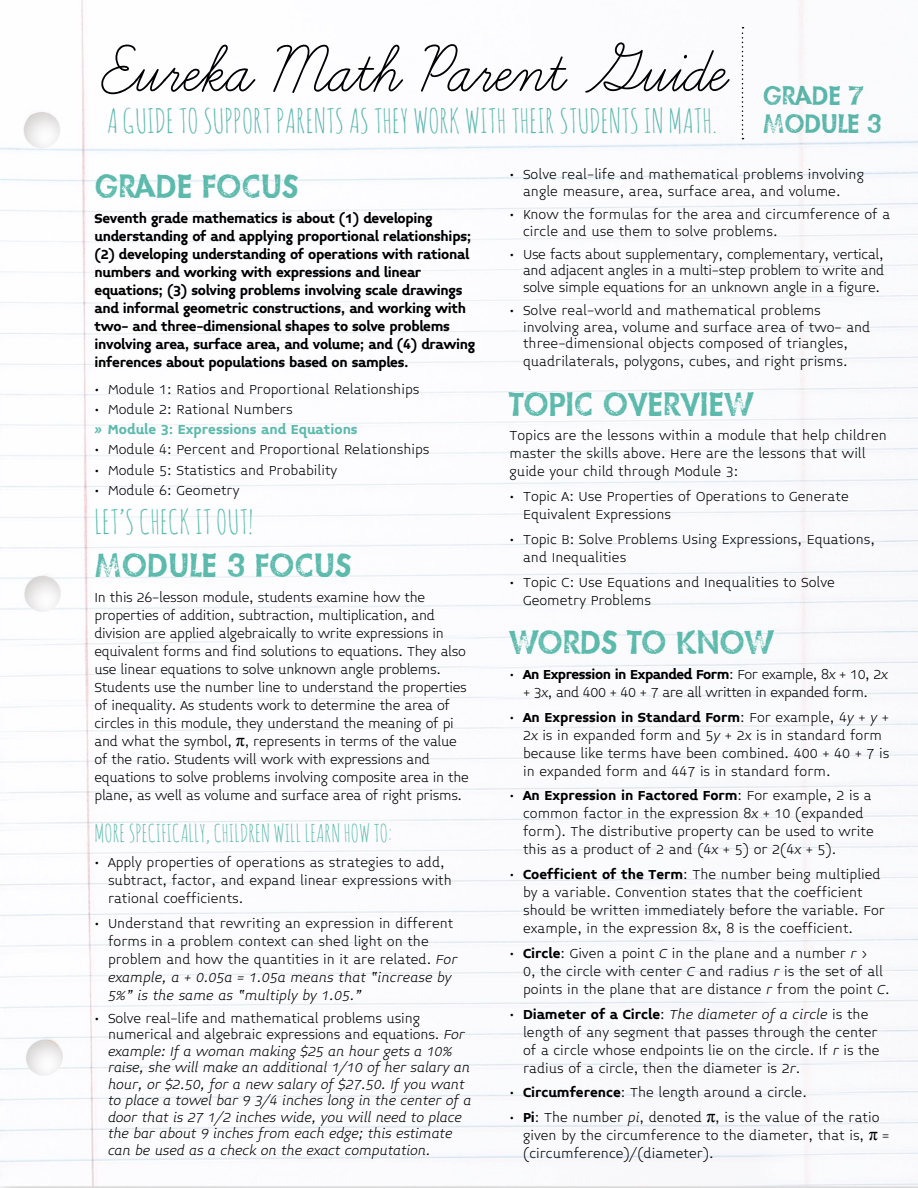
<style>
.page{position:relative;width:918px;height:1188px;background:#fff}
.page>*{position:absolute;margin:0;border:0;box-sizing:border-box;transform-origin:0 0}
.t1{font:81px "Learning Curve Pro";color:#000}
.Body{font:33px "Amatic SC";color:#5bbaac}
.t2{font:30px "Hat Check";color:#5bbaac}
.Body-2{font:24px "Amatic SC";color:#5bbaac}
.t3{font:24px/28.8px "Hat Check";letter-spacing:-.01em;color:#5bbaac}
.Bullet{font:300 15px/18px "Midiet Sans";color:#000}
.Body-3{font:300 15px/18px "Midiet Sans";letter-spacing:-.02em;color:#000}
.Body-4{font:700 15px/18px "Midiet Sans";letter-spacing:-.02em;color:#000}
.Bullet-2{font:italic 300 15px/16.5px "Midiet Sans";letter-spacing:-.01em;color:#000}
.Body-5{font:300 15px/18px "Midiet Sans";color:#000}
.Bullet-3{font:300 15px/18px "Midiet Sans";letter-spacing:-.03em;color:#000;text-align:center}
.Bullet-4{font:700 15px "Midiet Sans";color:#5bbaac}
.s1{font-family:"Asap";font-style:italic}
.s2{font-family:"Times New Roman";font-weight:400;font-size:18px}
.s3{font-style:italic}
.s4{font-style:normal}
.s5{font-weight:700}
</style>
<div class="page">
<img style="left:0;top:0;width:918px;height:1188px">
<svg style="left:742px;top:27px;width:1px;height:112px"></svg>
<h1 class="t1" style="left:100px;top:34px;width:626px">Eureka Math Parent Guide</h1>
<h2 class="Body" style="left:107px;top:100px;width:612px">A GUIDE TO SUPPORT PARENTS AS THEY WORK WITH THEIR STUDENTS IN MATH.</h2>
<h3 class="t3" style="left:763px;top:80px;width:121px">GRADE 7<br>MODULE 3</h3>
<p class="t2" style="left:94px;top:166px;width:206px">GRADE FOCUS</p>
<p class="Body-4" style="left:94px;top:210px;width:382px">Seventh grade mathematics is about (1) developing understanding of and applying proportional relationships; (2) developing understanding of operations with rational numbers and working with expressions and linear equations; (3) solving problems involving scale drawings and informal geometric constructions, and working with two- and three-dimensional shapes to solve problems involving area, surface area, and volume; and (4) drawing inferences about populations based on samples.</p>
<p class="Bullet" style="left:94px;top:380px;width:326px">• Module 1: Ratios and Proportional Relationships</p>
<p class="Bullet" style="left:94px;top:401px;width:200px">• Module 2: Rational Numbers</p>
<p class="Bullet-4" style="left:94px;top:421px;width:265px"><span class="s1">»</span> Module 3: Expressions and Equations</p>
<p class="Bullet" style="left:94px;top:441px;width:337px">• Module 4: Percent and Proportional Relationships</p>
<p class="Bullet" style="left:94px;top:461px;width:244px">• Module 5: Statistics and Probability</p>
<p class="Bullet" style="left:94px;top:481px;width:147px">• Module 6: Geometry</p>
<p class="Body" style="left:94px;top:501px;width:161px">LET’S CHECK IT OUT!</p>
<p class="t2" style="left:94px;top:545px;width:259px">MODULE 3 FOCUS</p>
<p class="Body-3" style="left:94px;top:588px;width:376px">In this 26-lesson module, students examine how the properties of addition, subtraction, multiplication, and division are applied algebraically to write expressions in equivalent forms and find solutions to equations. They also use linear equations to solve unknown angle problems.<br>Students use the number line to understand the properties of inequality. As students work to determine the area of circles in this module, they understand the meaning of pi and what the symbol, <span class="s2">π</span>, represents in terms of the value of the ratio. Students will work with expressions and equations to solve problems involving composite area in the plane, as well as volume and surface area of right prisms.</p>
<p class="Body-2" style="left:94px;top:818px;width:299px">MORE SPECIFICALLY, CHILDREN WILL LEARN HOW TO:</p>
<p class="Bullet" style="left:108px;top:853px;width:345px;text-indent:-14px">• Apply properties of operations as strategies to add, subtract, factor, and expand linear expressions with rational coefficients.</p>
<p class="Bullet" style="left:108px;top:914px;width:351px;text-indent:-14px">• Understand that rewriting an expression in different forms in a problem context can shed light on the problem and how the quantities in it are related. <span class="s3">For example, a + 0.05a = 1.05a means that “increase by 5%” is the same as “multiply by 1.05.”</span></p>
<p class="Bullet-2" style="left:108px;top:1010px;width:365px;text-indent:-14px"><span class="s4">• Solve real-life and mathematical problems using numerical and algebraic expressions and equations.</span> For example: If a woman making $25 an hour gets a 10% raise, she will make an additional 1/10 of her salary an hour, or $2.50, for a new salary of $27.50. If you want to place a towel bar 9 3/4 inches long in the center of a door that is 27 1/2 inches wide, you will need to place the bar about 9 inches from each edge; this estimate can be used as a check on the exact computation.</p>
<p class="Bullet" style="left:523px;top:167px;width:342px;line-height:16.5px;text-indent:-14px">• Solve real-life and mathematical problems involving angle measure, area, surface area, and volume.</p>
<p class="Bullet" style="left:523px;top:206px;width:369px;line-height:16.5px;text-indent:-14px">• Know the formulas for the area and circumference of a circle and use them to solve problems.</p>
<p class="Bullet" style="left:523px;top:246px;width:363px;line-height:16.5px;text-align:justify;text-indent:-14px">• Use facts about supplementary, complementary, vertical, and adjacent angles in a multi-step problem to write and solve simple equations for an unknown angle in a figure.</p>
<p class="Bullet" style="left:523px;top:302px;width:349px;line-height:16.5px;text-indent:-14px">• Solve real-world and mathematical problems involving area, volume and surface area of two- and three-dimensional objects composed of triangles,</p>
<p class="Bullet" style="left:523px;top:353px;width:326px">quadrilaterals, polygons, cubes, and right prisms.</p>
<p class="t2" style="left:510px;top:384px;width:244px">TOPIC OVERVIEW</p>
<p class="Body-5" style="left:510px;top:427px;width:379px">Topics are the lessons within a module that help children master the skills above. Here are the lessons that will guide your child through Module 3:</p>
<p class="Bullet" style="left:523px;top:488px;width:327px;text-indent:-14px">• Topic A: Use Properties of Operations to Generate<br>Equivalent Expressions</p>
<p class="Bullet" style="left:523px;top:530px;width:353px;text-indent:-14px">• Topic B: Solve Problems Using Expressions, Equations, and Inequalities</p>
<p class="Bullet" style="left:523px;top:573px;width:313px;text-indent:-14px">• Topic C: Use Equations and Inequalities to Solve<br>Geometry Problems</p>
<p class="t2" style="left:510px;top:622px;width:265px">WORDS TO KNOW</p>
<p class="Bullet-3" style="left:510px;top:665px;width:380px">• <span class="s5">An Expression in Expanded Form</span>: For example, 8<span class="s3">x</span> + 10, 2<span class="s3">x </span>+ 3<span class="s3">x</span>, and 400 + 40 + 7 are all written in expanded form.</p>
<p class="Bullet" style="left:523px;top:708px;width:368px;text-indent:-14px">• <span class="s5">An Expression in Standard Form</span>: For example, 4<span class="s3">y</span> + <span class="s3">y</span> + 2<span class="s3">x</span> is in expanded form and 5<span class="s3">y</span> + 2<span class="s3">x</span> is in standard form because like terms have been combined. 400 + 40 + 7 is in expanded form and 447 is in standard form.</p>
<p class="Bullet" style="left:523px;top:787px;width:352px;text-indent:-14px">• <span class="s5">An Expression in Factored Form</span>: For example, 2 is a common factor in the expression 8<span class="s3">x</span> + 10 (expanded form). The distributive property can be used to write this as a product of 2 and (4<span class="s3">x</span> + 5) or 2(4<span class="s3">x</span> + 5).</p>
<p class="Bullet" style="left:523px;top:866px;width:363px;text-indent:-14px">• <span class="s5">Coefficient of the Term</span>: The number being multiplied by a variable. Convention states that the coefficient should be written immediately before the variable. For example, in the expression 8<span class="s3">x</span>, 8 is the coefficient.</p>
<p class="Bullet" style="left:523px;top:944px;width:368px;text-indent:-14px">• <span class="s5">Circle</span>: Given a point <span class="s3">C</span> in the plane and a number <span class="s3">r</span> &gt;<br>0, the circle with center <span class="s3">C</span> and radius <span class="s3">r</span> is the set of all points in the plane that are distance <span class="s3">r</span> from the point <span class="s3">C</span>.</p>
<p class="Bullet" style="left:523px;top:1005px;width:358px;text-indent:-14px">• <span class="s5">Diameter of a Circle</span>: <span class="s3">The diameter of a circle</span> is the length of any segment that passes through the center of a circle whose endpoints lie on the circle. If <span class="s3">r</span> is the radius of a circle, then the diameter is 2<span class="s3">r</span>.</p>
<p class="Bullet" style="left:510px;top:1084px;width:299px">• <span class="s5">Circumference</span>: The length around a circle.</p>
<p class="Bullet" style="left:523px;top:1109px;width:368px;text-indent:-14px">• <span class="s5">Pi</span>: The number <span class="s3">pi</span>, denoted <span class="s2">π</span>, is the value of the ratio given by the circumference to the diameter, that is, <span class="s2">π</span> = (circumference)/(diameter).</p>
</div>
